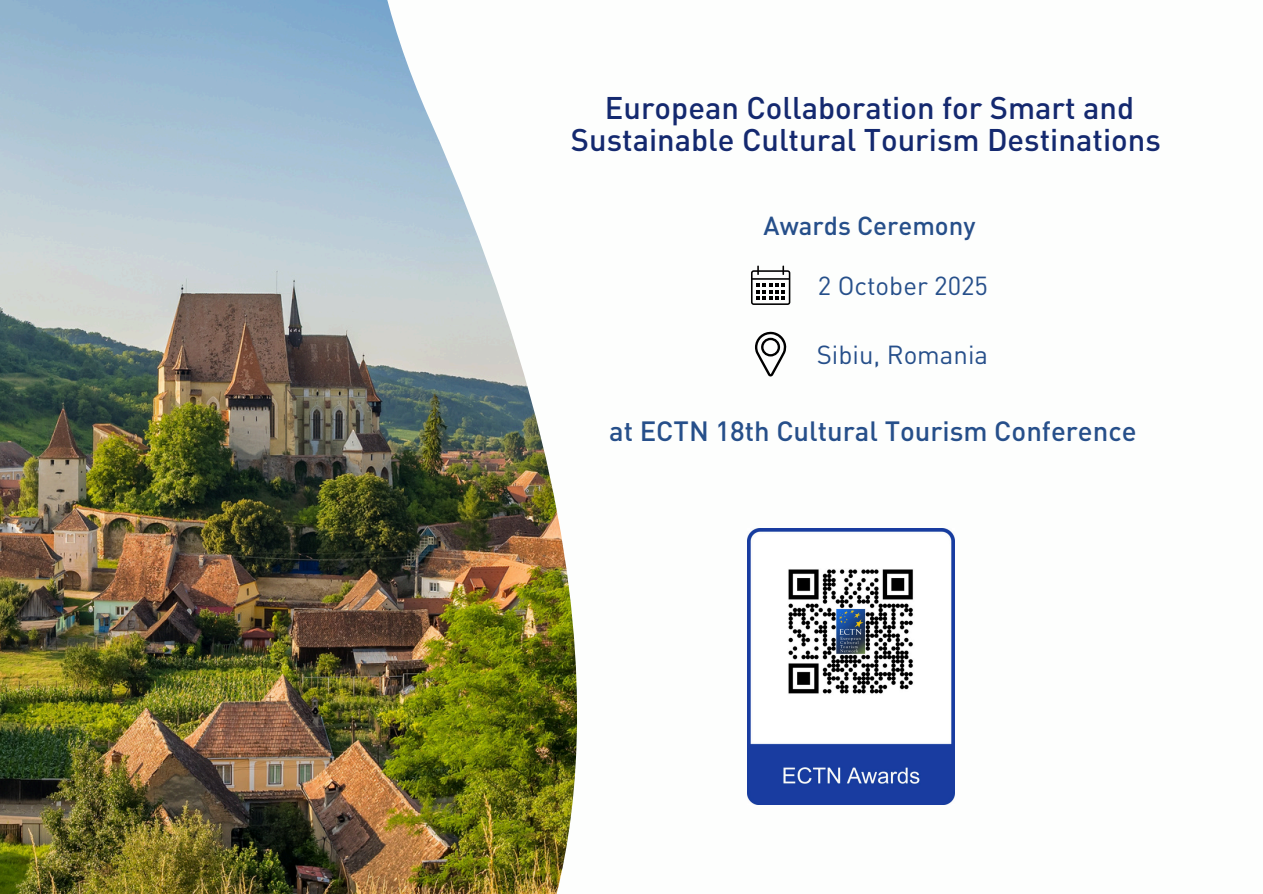
<style>
.page{position:relative;width:1263px;height:894px;background:#fff}
.page>*{position:absolute;margin:0;border:0;box-sizing:border-box;transform-origin:0 0}
.t1{font:500 30.9px/31.5px "DIN Pro";color:#14296f;text-align:center}
.t2{font:500 27.45px "DIN Pro";color:#264f8a}
.t3{font:25.8px "DIN Pro";color:#264f8a}
.t4{font:500 25.8px "DIN Pro";color:#264f8a}
</style>
<div class="page">
<img style="left:0;top:0;width:237px;height:893px">
<img style="left:237px;top:0;width:718px;height:893px">
<svg style="left:755px;top:331px;width:31px;height:45px"></svg>
<svg style="left:751px;top:265px;width:39px;height:40px"></svg>
<img style="left:747px;top:528px;width:207px;height:275px">
<p class="t1" style="left:571px;top:91px;width:591px">European Collaboration for Smart and<br>Sustainable Cultural Tourism Destinations</p>
<h1 class="t4" style="left:764px;top:208px;width:213px">Awards Ceremony</h1>
<p class="t3" style="left:818px;top:268px;width:172px">2 October 2025</p>
<p class="t3" style="left:817px;top:336px;width:173px">Sibiu, Romania</p>
<h2 class="t2" style="left:609px;top:412px;width:529px">at ECTN 18th Cultural Tourism Conference</h2>
</div>
